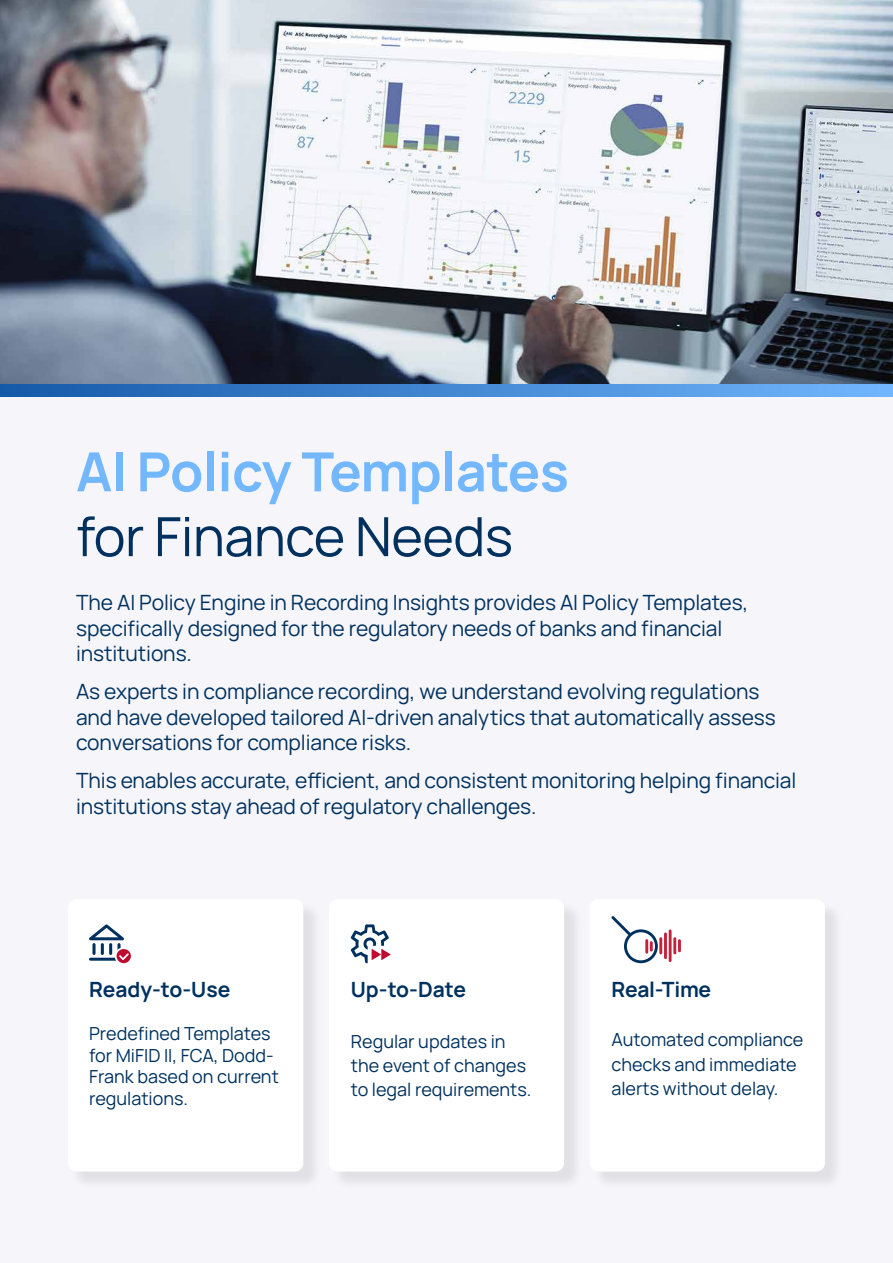
<style>
.page{position:relative;width:893px;height:1263px;background:#f5f5fa}
.page>*{position:absolute;margin:0;border:0;box-sizing:border-box;transform-origin:0 0}
.t1{font:700 54px/64.8px "Manrope";letter-spacing:-.01em;color:#73b8ff}
.t2{font:21px/25.2px "Manrope";letter-spacing:-.005em;color:#00315e}
.t3{font:700 21px "Manrope";letter-spacing:-.01em;color:#00315e}
.t4{font:18px/24px "Manrope";color:#00315e}
.s1{font-weight:400;color:#00315e}
</style>
<div class="page">
<img style="left:0;top:0;width:893px;height:385px">
<svg style="left:0;top:385px;width:893px;height:11px"></svg>
<div style="left:70px;top:901px;width:252px;height:289px;background:#e8e8ed"></div>
<div style="left:68px;top:899px;width:235px;height:272px;background:#fff;border-radius:9px"></div>
<div style="left:331px;top:901px;width:252px;height:289px;background:#e8e8ed"></div>
<div style="left:329px;top:899px;width:235px;height:272px;background:#fff;border-radius:9px"></div>
<div style="left:592px;top:901px;width:251px;height:289px;background:#e8e8ed"></div>
<div style="left:590px;top:899px;width:235px;height:272px;background:#fff;border-radius:9px"></div>
<svg style="left:89px;top:924px;width:42px;height:39px"></svg>
<svg style="left:351px;top:924px;width:40px;height:39px"></svg>
<hr style="left:659px;top:937px;width:3px;height:17px;background:#c4213b">
<hr style="left:673px;top:937px;width:3px;height:17px;background:#c4213b">
<svg style="left:678px;top:939px;width:3px;height:13px"></svg>
<hr style="left:664px;top:932px;width:3px;height:27px;background:#c4213b">
<hr style="left:669px;top:929px;width:3px;height:33px;background:#c4213b">
<svg style="left:611px;top:916px;width:47px;height:47px"></svg>
<p class="t1" style="left:76px;top:435px;width:494px">AI Policy Templates <span class="s1">for Finance Needs</span></p>
<p class="t2" style="left:76px;top:589px;width:674px">The AI Policy Engine in Recording Insights provides AI Policy Templates, specifically designed for the regulatory needs of banks and financial institutions.</p>
<p class="t2" style="left:76px;top:678px;width:701px">As experts in compliance recording, we understand evolving regulations and have developed tailored AI-driven analytics that automatically assess conversations for compliance risks.</p>
<p class="t2" style="left:76px;top:767px;width:722px">This enables accurate, efficient, and consistent monitoring helping financial institutions stay ahead of regulatory challenges.</p>
<p class="t3" style="left:89px;top:972px;width:143px">Ready-to-Use</p>
<p class="t4" style="left:89px;top:1022px;width:191px;line-height:21.6px">Predefined Templates for MiFID II, FCA, Dodd-<br>Frank based on current regulations.</p>
<p class="t3" style="left:351px;top:972px;width:117px">Up-to-Date</p>
<p class="t4" style="left:351px;top:1028px;width:182px">Regular updates in the event of changes to legal requirements.</p>
<p class="t3" style="left:611px;top:972px;width:101px">Real-Time</p>
<p class="t4" style="left:611px;top:1027px;width:193px">Automated compliance checks and immediate alerts without delay.</p>
</div>
